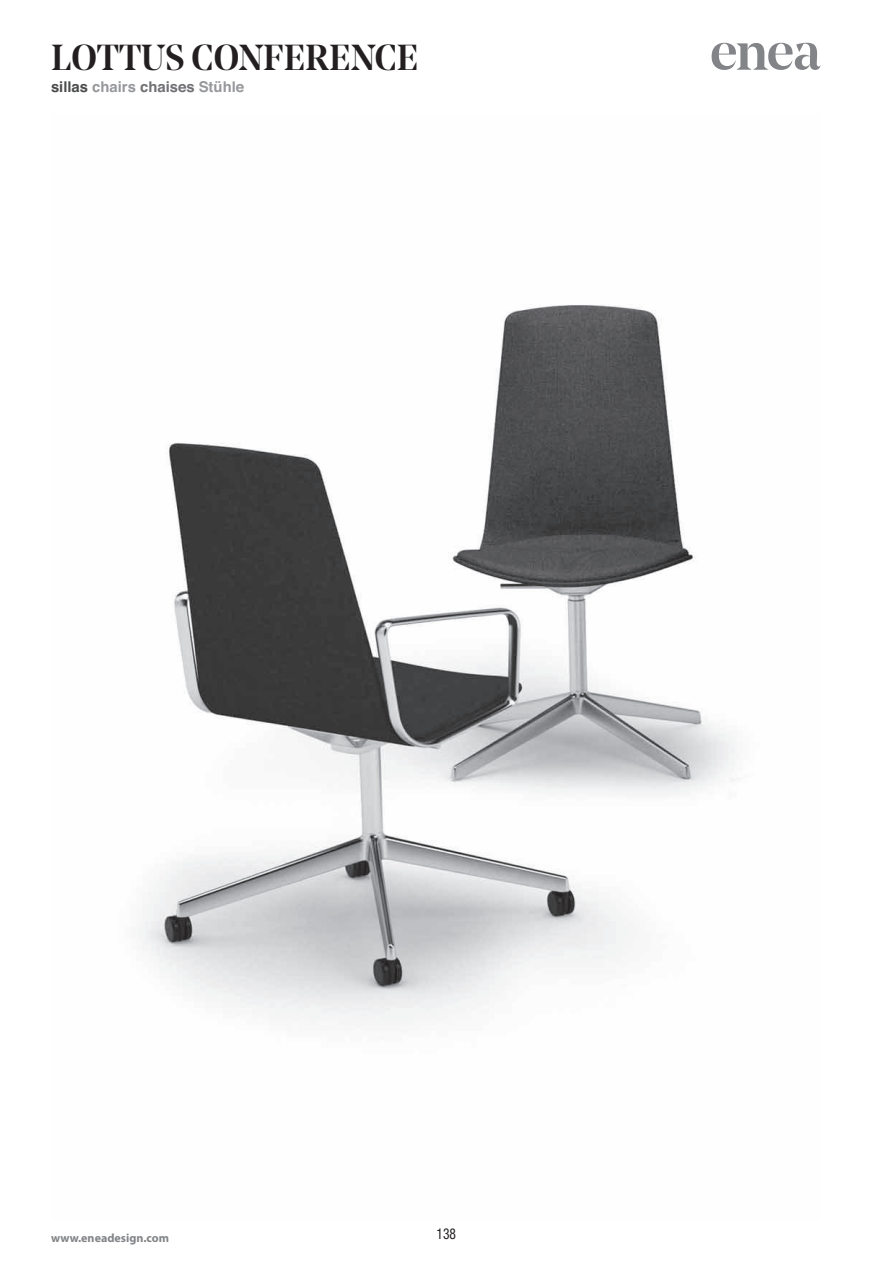
<style>
.page{position:relative;width:893px;height:1263px;background:#fff}
.page>*{position:absolute;margin:0;border:0;box-sizing:border-box;transform-origin:0 0}
.t1{font:500 36px "Noe Display";color:#231f20}
.t2{font:condensed 15px "Helvetica Neue";color:#231f20;scale:.9 1}
.t3{font:700 14.85px "Helvetica";color:#96989b}
.t4{font:700 12px "Myriad Pro";color:#828487}
.s1{color:#4a4b4c}
.s2{color:#707174}
</style>
<div class="page">
<svg style="left:711px;top:43px;width:109px;height:27px"></svg>
<img style="left:139px;top:305px;width:597px;height:718px">
<h1 class="t1" style="left:51px;top:43px;width:369px">LOTTUS CONFERENCE</h1>
<p class="t3" style="left:51px;top:81px;width:195px"><span class="s1">sillas</span> chairs <span class="s2">chaises</span> Stühle</p>
<p class="t4" style="left:51px;top:1233px;width:119px">www.eneadesign.com</p>
<p class="t2" style="left:437px;top:1229px;width:23px">138</p>
</div>
